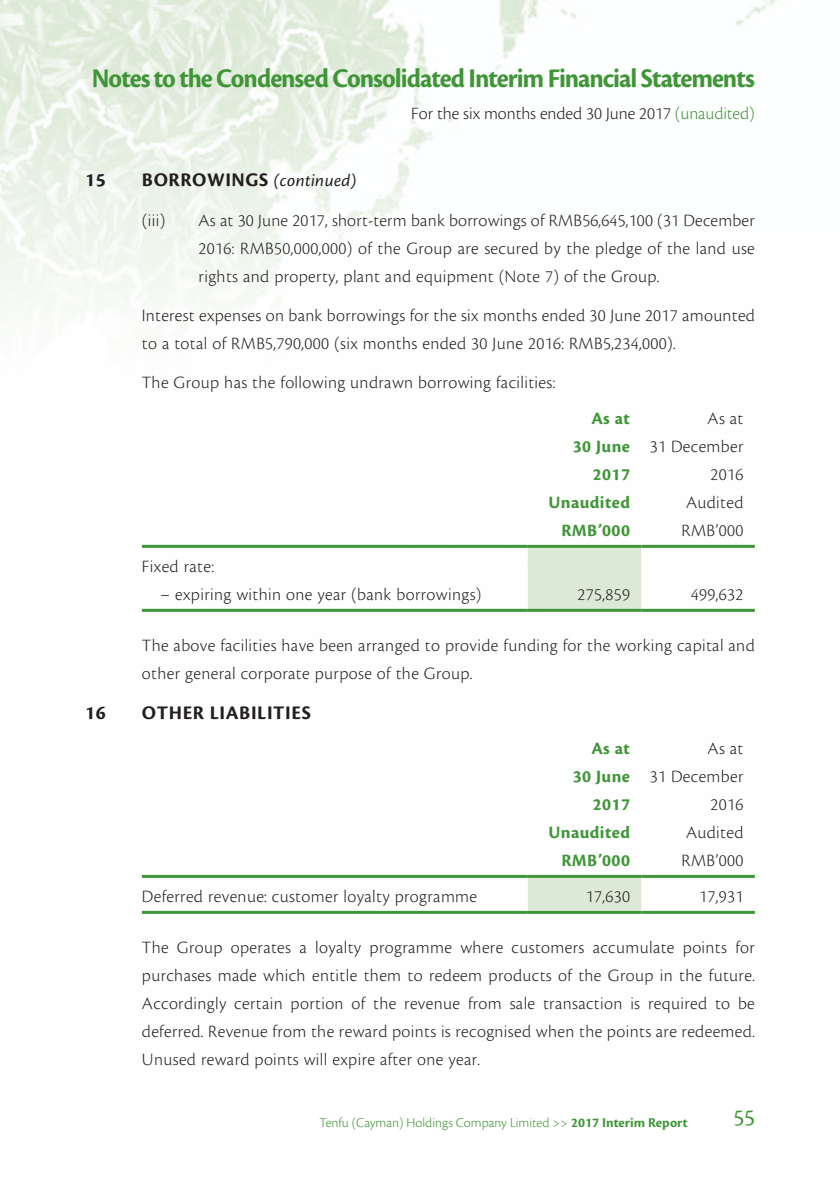
<style>
.page{position:relative;width:840px;height:1191px;background:#fff}
.page>*{position:absolute;margin:0;border:0;box-sizing:border-box;transform-origin:0 0}
.t1{font:700 28px "Cronos Pro";letter-spacing:-.04em;color:#3f9537;scale:.95 1}
.t2{font:24px "Cronos Pro Disp";color:#3f9537}
.t3{font:700 20px "Cronos Pro";letter-spacing:.03em;color:#231f20}
.t4{font:300 18px/28px "Cronos Pro";letter-spacing:.02em;color:#231f20;text-align:justify}
.t5{font:700 18px/28px "Cronos Pro";letter-spacing:.02em;color:#3f9537;text-align:right}
.t6{font:300 18px "Cronos Pro";color:#231f20}
.t7{font:italic 18px/39.4px "Cronos Pro";letter-spacing:.02em;color:#231f20}
.t8{font:300 14px "Cronos Pro";color:#3f9537}
.s1{color:#3f9537}
.s2{font-weight:700;font-style:normal;font-size:20px}
.s3{font-weight:300;font-style:normal}
.s4{font-weight:700}
</style>
<div class="page">
<img style="left:0;top:0;width:778px;height:914px">
<div style="left:527px;top:548px;width:114px;height:61px;background:#dde9d7"></div>
<hr style="left:142px;top:545px;width:385px;height:3px;background:#3f9537">
<hr style="left:527px;top:545px;width:114px;height:3px;background:#3f9537">
<hr style="left:641px;top:545px;width:113px;height:3px;background:#3f9537">
<hr style="left:142px;top:609px;width:385px;height:3px;background:#3f9537">
<hr style="left:527px;top:609px;width:114px;height:3px;background:#3f9537">
<hr style="left:641px;top:609px;width:113px;height:3px;background:#3f9537">
<div style="left:527px;top:878px;width:114px;height:33px;background:#dde9d7"></div>
<hr style="left:142px;top:875px;width:385px;height:3px;background:#3f9537">
<hr style="left:527px;top:875px;width:114px;height:3px;background:#3f9537">
<hr style="left:641px;top:875px;width:113px;height:3px;background:#3f9537">
<hr style="left:142px;top:911px;width:385px;height:3px;background:#3f9537">
<hr style="left:527px;top:911px;width:114px;height:3px;background:#3f9537">
<hr style="left:641px;top:911px;width:113px;height:3px;background:#3f9537">
<h1 class="t1" style="left:92px;top:63px;width:699px">Notes to the Condensed Consolidated Interim Financial Statements</h1>
<p class="t6" style="left:411px;top:103px;width:345px">For the six months ended 30 June 2017 <span class="s1">(unaudited)</span></p>
<p class="t3" style="left:85px;top:169px;width:22px">15</p>
<p class="t7" style="left:142px;top:161px;width:216px"><span class="s2">Borrowings</span> (continued) <span class="s3">(iii)</span></p>
<p class="t4" style="left:198px;top:206px;width:557px">As at 30 June 2017, short-term bank borrowings of RMB56,645,100 (31 December 2016: RMB50,000,000) of the Group are secured by the pledge of the land use rights and property, plant and equipment (Note 7) of the Group.</p>
<p class="t4" style="left:142px;top:301px;width:614px">Interest expenses on bank borrowings for the six months ended 30 June 2017 amounted to a total of RMB5,790,000 (six months ended 30 June 2016: RMB5,234,000).</p>
<p class="t4" style="left:142px;top:369px;width:414px">The Group has the following undrawn borrowing facilities:</p>
<p class="t5" style="left:572px;top:404px;width:59px">As at<br>30 June</p>
<p class="t4" style="left:649px;top:404px;width:95px;text-align:right">As at<br>31 December</p>
<p class="t5" style="left:592px;top:460px;width:39px">2017</p>
<p class="t4" style="left:710px;top:460px;width:34px">2016</p>
<p class="t5" style="left:548px;top:488px;width:83px">Unaudited</p>
<p class="t4" style="left:685px;top:488px;width:59px">Audited</p>
<p class="t5" style="left:561px;top:516px;width:70px">RM B’000</p>
<p class="t4" style="left:681px;top:516px;width:63px">RMB’000</p>
<p class="t4" style="left:142px;top:552px;width:73px">Fixed rate:</p>
<p class="t4" style="left:160px;top:580px;width:322px">– expiring within one year (bank borrowings)</p>
<p class="t4" style="left:577px;top:580px;width:54px">275,859</p>
<p class="t4" style="left:690px;top:580px;width:54px">499,632</p>
<p class="t4" style="left:142px;top:631px;width:614px">The above facilities have been arranged to provide funding for the working capital and other general corporate purpose of the Group.</p>
<p class="t3" style="left:85px;top:701px;width:47px">16 O</p>
<p class="t3" style="left:157px;top:701px;width:156px">ther liabilities</p>
<p class="t5" style="left:572px;top:734px;width:59px">As at<br>30 June</p>
<p class="t4" style="left:649px;top:734px;width:95px;text-align:right">As at<br>31 December</p>
<p class="t5" style="left:592px;top:790px;width:39px">2017</p>
<p class="t4" style="left:710px;top:790px;width:34px">2016</p>
<p class="t5" style="left:548px;top:818px;width:83px">Unaudited</p>
<p class="t4" style="left:685px;top:818px;width:59px">Audited</p>
<p class="t5" style="left:561px;top:846px;width:70px">RM B’000</p>
<p class="t4" style="left:681px;top:846px;width:63px">RMB’000</p>
<p class="t4" style="left:142px;top:882px;width:336px">Deferred revenue: customer loyalty programme</p>
<p class="t4" style="left:585px;top:882px;width:46px">17,630</p>
<p class="t4" style="left:698px;top:882px;width:46px">17,931</p>
<p class="t4" style="left:142px;top:933px;width:614px">The Group operates a loyalty programme where customers accumulate points for purchases made which entitle them to redeem products of the Group in the future.<br>Accordingly certain portion of the revenue from sale transaction is required to be deferred. Revenue from the reward points is recognised when the points are redeemed.<br>Unused reward points will expire after one year.</p>
<p class="t8" style="left:319px;top:1114px;width:369px">Tenfu (Cayman) Holdings Company Limited &gt;&gt; <span class="s4">2017 Interim Report</span></p>
<h2 class="t2" style="left:733px;top:1104px;width:23px">55</h2>
</div>
